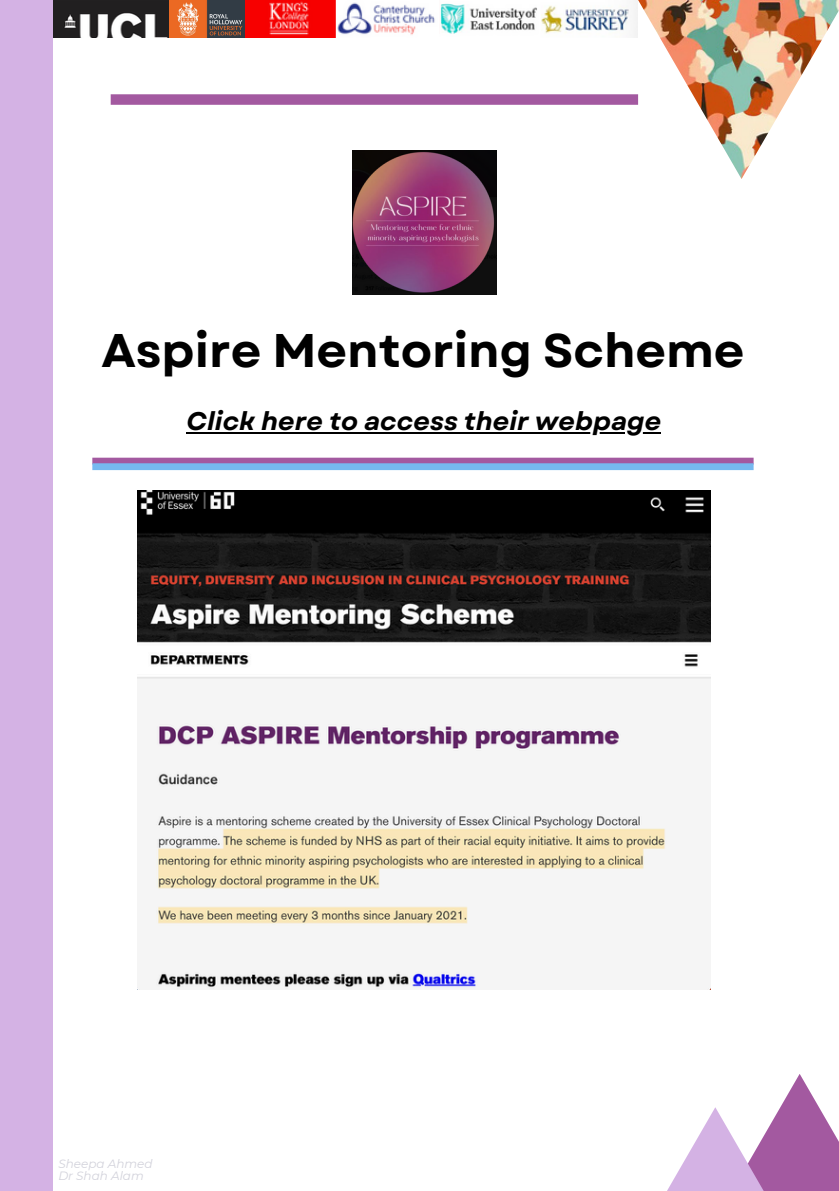
<style>
.page{position:relative;width:839px;height:1191px;background:#fff}
.page>*{position:absolute;margin:0;border:0;box-sizing:border-box;transform-origin:0 0}
.t1{font:700 47.2px "Garet";color:#000}
.t2{font:italic 700 25.4px "Garet";color:#000}
.t3{font:italic 12px "Montserrat";color:#d2d2db}
</style>
<div class="page">
<img style="left:638px;top:0;width:200px;height:179px">
<svg style="left:780px;top:1074px;width:39px;height:33px"></svg>
<svg style="left:667px;top:1107px;width:171px;height:84px"></svg>
<div style="left:111px;top:94px;width:527px;height:11px;background:#a359a0"></div>
<img style="left:52px;top:0;width:585px;height:38px">
<div style="left:0;top:0;width:52px;height:1191px;background:#d4b2e4"></div>
<img style="left:137px;top:490px;width:573px;height:500px">
<img style="left:352px;top:151px;width:144px;height:144px">
<hr style="left:186px;top:432px;width:475px;height:2px;background:#000">
<div style="left:92px;top:458px;width:661px;height:7px;background:#a359a0"></div>
<div style="left:92px;top:463px;width:661px;height:7px;background:#76b9f0"></div>
<h2 class="t1" style="left:101px;top:316px;width:644px">Aspire Mentoring Scheme</h2>
<p class="t2" style="left:186px;top:403px;width:476px">Click here to access their webpage</p>
<p class="t3" style="left:58px;top:1156px;width:96px">Sheepa Ahmed</p>
<p class="t3" style="left:58px;top:1168px;width:87px">Dr Shah Alam</p>
</div>
